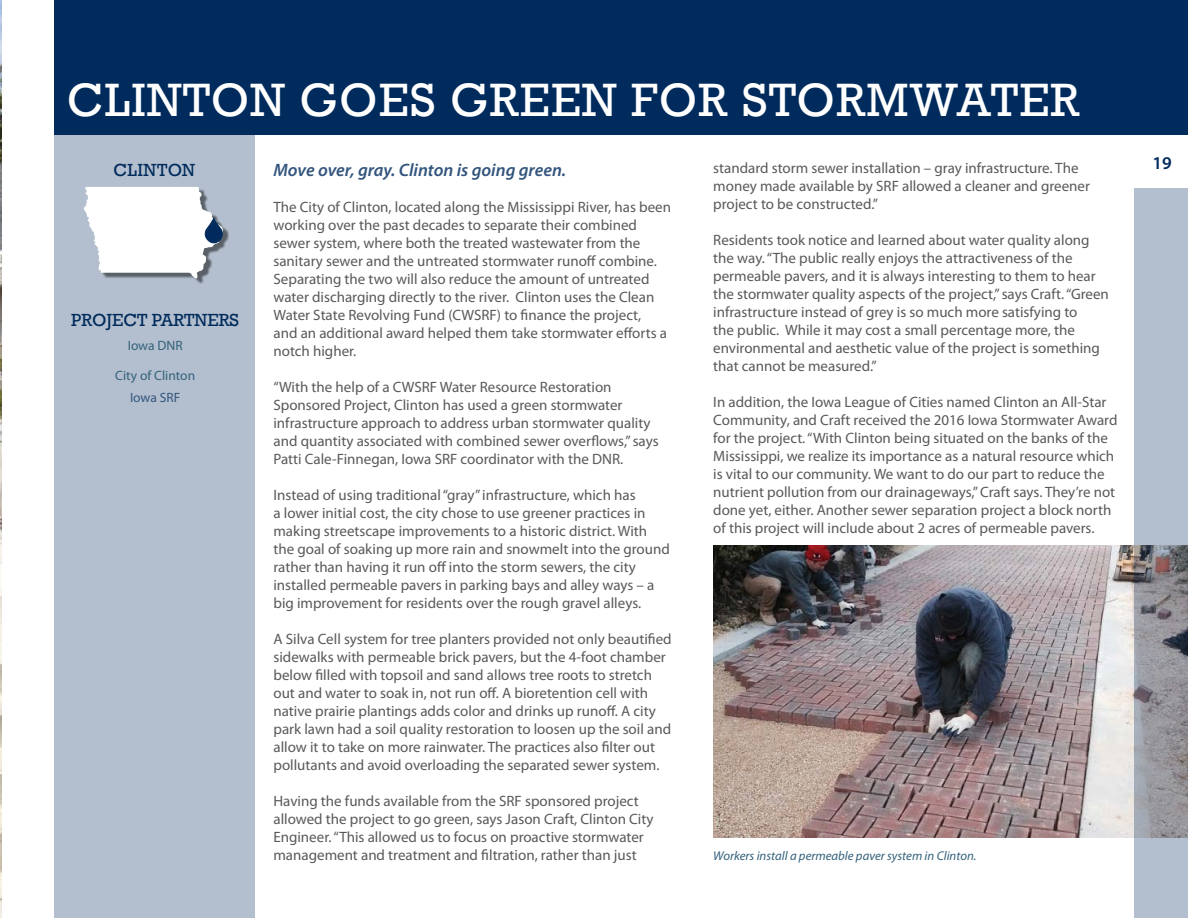
<style>
.page{position:relative;width:1188px;height:918px;background:#fff}
.page>*{position:absolute;margin:0;border:0;box-sizing:border-box;transform-origin:0 0}
.t1{font:48px "Rockwell";letter-spacing:.025em;color:#fff}
.t2{font:italic 600 18px "Myriad Pro";color:#33557d}
.t3{font:18px "Rockwell";color:#002b5c}
.t4{font:600 18px "Myriad Pro";color:#002b5c}
.t5{font:15px/18px "Myriad Pro";color:#58595b}
.t6{font:13.5px "Myriad Pro";color:#33617b}
.t7{font:13.5px "Myriad Pro";color:#33557d}
.t8{font:italic 12.75px "Myriad Pro";color:#33617b}
</style>
<div class="page">
<img style="left:0;top:0;width:1px;height:918px">
<div style="left:54px;top:126px;width:201px;height:792px;background:#b3bfce"></div>
<div style="left:55px;top:0;width:1133px;height:134px;background:#002b5c"></div>
<div style="left:86px;top:189px;width:143px;height:96px;background:#000;opacity:.5"></div>
<img style="left:713px;top:545px;width:421px;height:293px">
<svg style="left:1134px;top:188px;width:54px;height:730px;background:#a5acb7"></svg>
<svg style="left:84px;top:187px;width:141px;height:92px"></svg>
<h1 class="t1" style="left:67px;top:72px;width:456px">CLINTON GOES GREEN</h1>
<h1 class="t1" style="left:631px;top:72px;width:314px">FOR STORMWATER</h1>
<p class="t2" style="left:273px;top:158px;width:294px">Move over, gray. Clinton is going green.</p>
<p class="t4" style="left:1152px;top:151px;width:21px">19</p>
<p class="t5" style="left:273px;top:197px;width:399px">The City of Clinton, located along the Mississippi River, has been working over the past decades to separate their combined sewer system, where both the treated wastewater from the sanitary sewer and the untreated stormwater runoff combine.<br>Separating the two will also reduce the amount of untreated water discharging directly to the river. Clinton uses the Clean Water State Revolving Fund (CWSRF) to finance the project,<br>and an additional award helped them take stormwater efforts a notch higher.</p>
<p class="t5" style="left:273px;top:377px;width:387px">“With the help of a CWSRF Water Resource Restoration Sponsored Project, Clinton has used a green stormwater infrastructure approach to address urban stormwater quality and quantity associated with combined sewer overflows,” says Patti Cale-Finnegan, Iowa SRF coordinator with the DNR.</p>
<p class="t5" style="left:273px;top:485px;width:398px">Instead of using traditional “gray” infrastructure, which has<br>a lower initial cost, the city chose to use greener practices in making streetscape improvements to a historic district. With the goal of soaking up more rain and snowmelt into the ground rather than having it run off into the storm sewers, the city installed permeable pavers in parking bays and alley ways – a big improvement for residents over the rough gravel alleys.</p>
<p class="t5" style="left:273px;top:629px;width:400px">A Silva Cell system for tree planters provided not only beautified sidewalks with permeable brick pavers, but the 4-foot chamber below filled with topsoil and sand allows tree roots to stretch out and water to soak in, not run off. A bioretention cell with native prairie plantings adds color and drinks up runoff. A city park lawn had a soil quality restoration to loosen up the soil and allow it to take on more rainwater. The practices also filter out pollutants and avoid overloading the separated sewer system.</p>
<p class="t5" style="left:273px;top:791px;width:382px">Having the funds available from the SRF sponsored project allowed the project to go green, says Jason Craft, Clinton City Engineer. “This allowed us to focus on proactive stormwater management and treatment and filtration, rather than just</p>
<p class="t3" style="left:114px;top:159px;width:81px">CLINTON</p>
<p class="t5" style="left:713px;top:159px;width:378px">standard storm sewer installation – gray infrastructure. The money made available by SRF allowed a cleaner and greener project to be constructed.”</p>
<p class="t5" style="left:713px;top:231px;width:397px">Residents took notice and learned about water quality along the way. “The public really enjoys the attractiveness of the permeable pavers, and it is always interesting to them to hear the stormwater quality aspects of the project,” says Craft. “Green infrastructure instead of grey is so much more satisfying to<br>the public. While it may cost a small percentage more, the environmental and aesthetic value of the project is something that cannot be measured.”</p>
<p class="t5" style="left:713px;top:393px;width:406px">In addition, the Iowa League of Cities named Clinton an All-Star Community, and Craft received the 2016 Iowa Stormwater Award for the project. “With Clinton being situated on the banks of the Mississippi, we realize its importance as a natural resource which is vital to our community. We want to do our part to reduce the nutrient pollution from our drainageways,” Craft says. They’re not done yet, either. Another sewer separation project a block north of this project will include about 2 acres of permeable pavers.</p>
<p class="t3" style="left:71px;top:309px;width:54px">PROJECT</p>
<p class="t3" style="left:152px;top:309px;width:13px">PARTNER</p>
<p class="t3" style="left:230px;top:309px;width:11px">S</p>
<p class="t6" style="left:128px;top:337px;width:56px">Iowa DNR</p>
<p class="t6" style="left:115px;top:367px;width:81px">City of Clinton</p>
<p class="t7" style="left:130px;top:389px;width:52px">Iowa SRF</p>
<p class="t8" style="left:713px;top:848px;width:265px">Workers install a permeable paver system in Clinton.</p>
</div>
